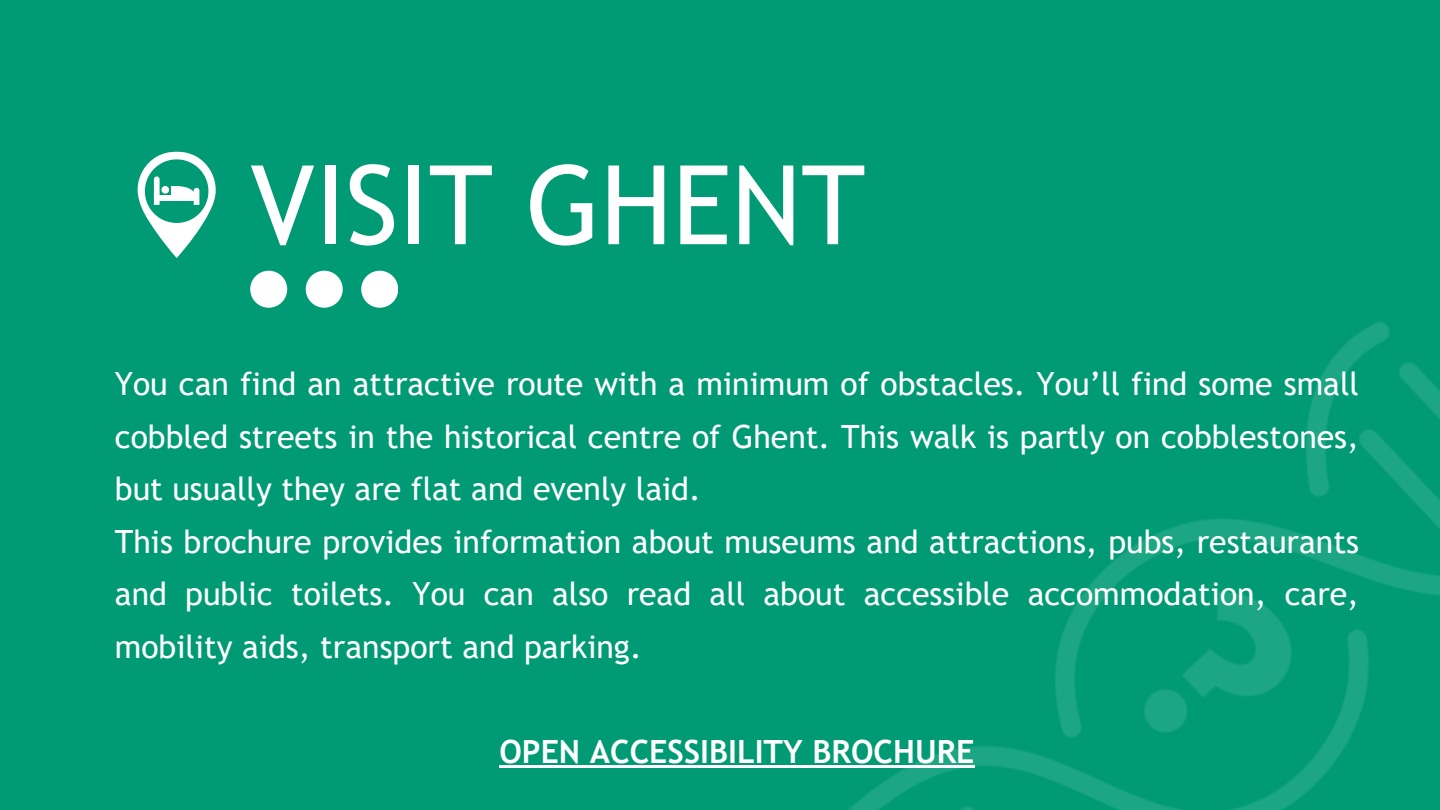
<style>
.page{position:relative;width:1440px;height:810px;background:#009b74}
.page>*{position:absolute;margin:0;border:0;box-sizing:border-box;transform-origin:0 0}
.t1{font:110px "Trebuchet MS";color:#fff}
.t2{font:32px/52.5px "Trebuchet MS";color:#fff}
.t3{font:700 32px "Trebuchet MS";color:#fff}
</style>
<div class="page">
<img style="left:848px;top:322px;width:592px;height:488px">
<svg style="left:250px;top:271px;width:148px;height:36px"></svg>
<svg style="left:138px;top:152px;width:77px;height:106px"></svg>
<div style="left:160px;top:195px;width:34px;height:6px;background:#fff"></div>
<hr style="left:499px;top:765px;width:91px;height:3px;background:#fff">
<hr style="left:590px;top:765px;width:384px;height:3px;background:#fff">
<h1 class="t1" style="left:250px;top:141px;width:616px">VISIT GHENT</h1>
<p class="t2" style="left:115px;top:357px;width:1246px">You can find an attractive route with a minimum of obstacles. You’ll find some small cobbled streets in the historical centre of Ghent. This walk is partly on cobblestones, but usually they are flat and evenly laid.<br>This brochure provides information about museums and attractions, pubs, restaurants and public toilets. You can also read all about accessible accommodation, care, mobility aids, transport and parking.</p>
<p class="t3" style="left:499px;top:733px;width:476px">OPEN ACCESSIBILITY BROCHURE</p>
</div>
